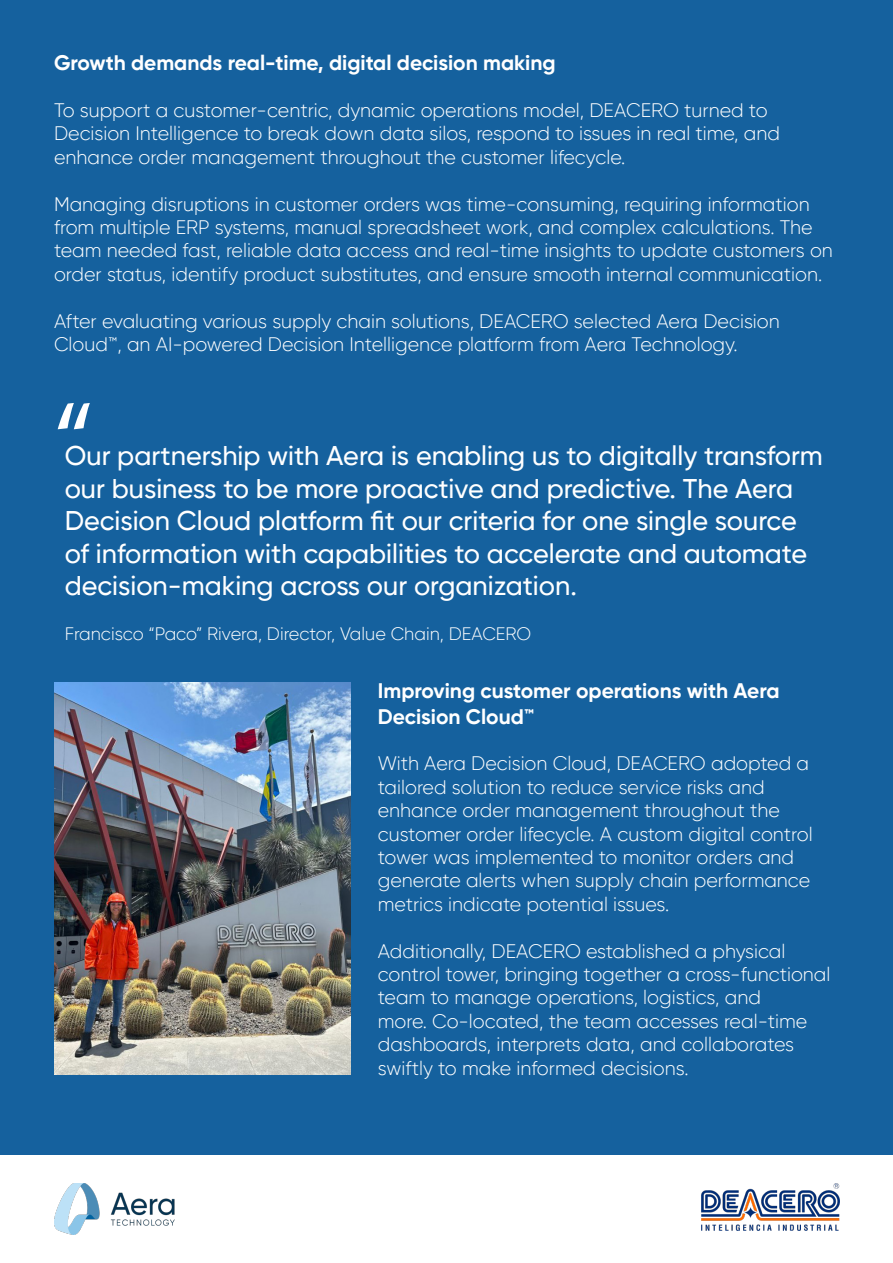
<style>
.page{position:relative;width:893px;height:1263px;background:#fff}
.page>*{position:absolute;margin:0;border:0;box-sizing:border-box;transform-origin:0 0}
.t1{font:108px "Myriad Pro";color:#fff}
.t2{font:500 27px/32.4px "Gilroy";color:#fff}
.t3{font:700 21px "Gilroy";color:#fff}
.t4{font:300 19.5px/23.4px "Gilroy";color:#fff}
.t5{font:300 18px "Gilroy";color:#fff}
</style>
<div class="page">
<div style="left:0;top:0;width:893px;height:1154px;background:#15619e"></div>
<img style="left:54px;top:682px;width:296px;height:392px">
<img style="left:54px;top:1183px;width:120px;height:51px">
<img style="left:701px;top:1183px;width:138px;height:47px">
<p class="t3" style="left:54px;top:50px;width:503px">Growth demands real-time, digital decision making</p>
<p class="t4" style="left:54px;top:98px;width:727px">To support a customer-centric, dynamic operations model, DEACERO turned to<br>Decision Intelligence to break down data silos, respond to issues in real time, and enhance order management throughout the customer lifecycle.</p>
<p class="t4" style="left:54px;top:192px;width:780px">Managing disruptions in customer orders was time-consuming, requiring information from multiple ERP systems, manual spreadsheet work, and complex calculations. The team needed fast, reliable data access and real-time insights to update customers on order status, identify product substitutes, and ensure smooth internal communication.</p>
<p class="t4" style="left:54px;top:309px;width:727px">After evaluating various supply chain solutions, DEACERO selected Aera Decision<br>Cloud™, an AI-powered Decision Intelligence platform from Aera Technology.</p>
<p class="t1" style="left:54px;top:374px;width:40px">“</p>
<p class="t2" style="left:65px;top:440px;width:760px">Our partnership with Aera is enabling us to digitally transform our business to be more proactive and predictive. The Aera Decision Cloud platform fit our criteria for one single source of information with capabilities to accelerate and automate decision-making across our organization.</p>
<p class="t5" style="left:65px;top:622px;width:468px">Francisco “Paco” Rivera, Director, Value Chain, DEACERO</p>
<p class="t3" style="left:378px;top:678px;width:403px">Improving customer operations with Aera</p>
<p class="t3" style="left:378px;top:703px;width:158px">Decision Cloud™</p>
<p class="t4" style="left:378px;top:752px;width:433px">With Aera Decision Cloud, DEACERO adopted a tailored solution to reduce service risks and</p>
<p class="t4" style="left:378px;top:798px;width:404px">enhance order management throughout the</p>
<p class="t4" style="left:378px;top:822px;width:436px">customer order lifecycle. A custom digital control tower was implemented to monitor orders and generate alerts when supply chain performance metrics indicate potential issues.</p>
<p class="t4" style="left:378px;top:939px;width:454px">Additionally, DEACERO established a physical control tower, bringing together a cross-functional team to manage operations, logistics, and<br>more. Co-located, the team accesses real-time dashboards, interprets data, and collaborates swiftly to make informed decisions.</p>
</div>
